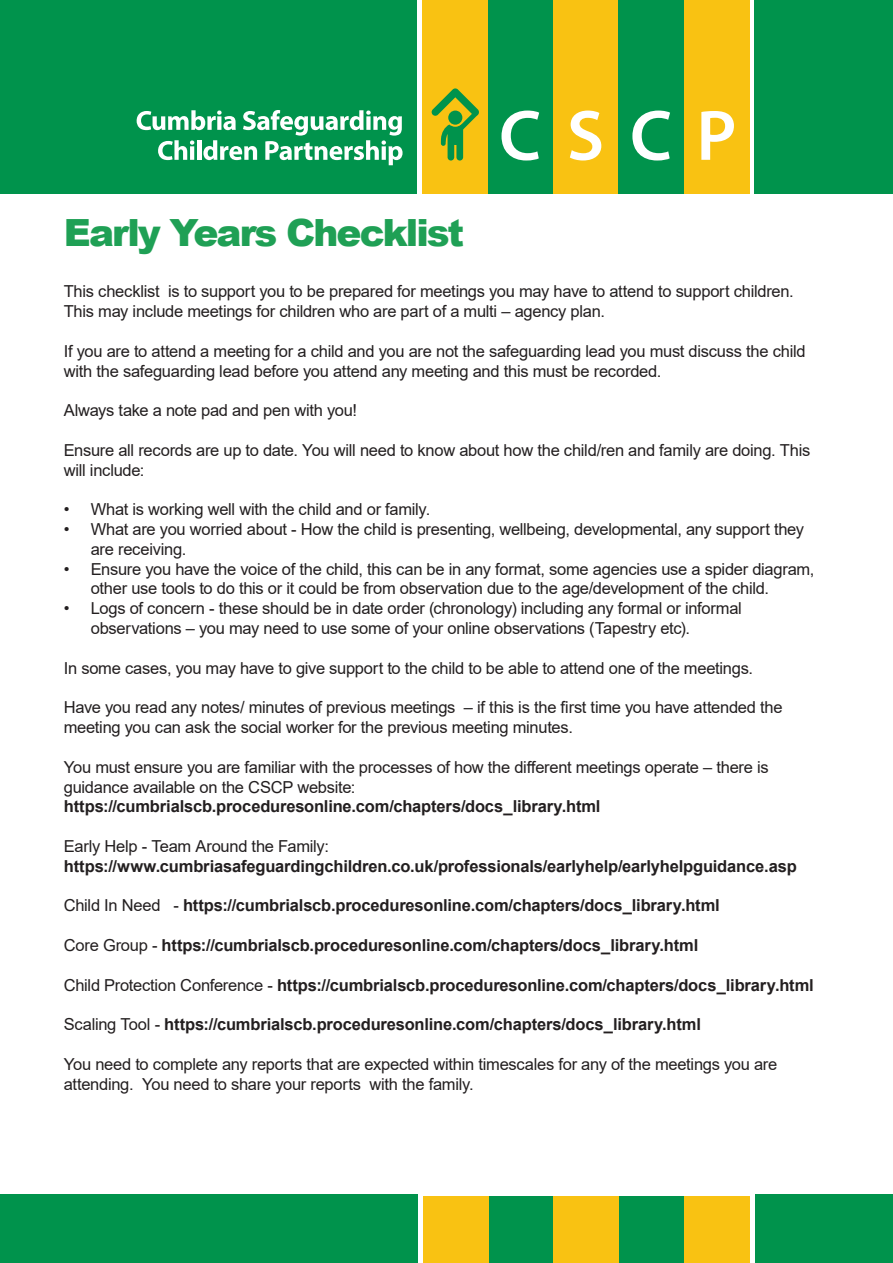
<style>
.page{position:relative;width:893px;height:1263px;background:#00934c}
.page>*{position:absolute;margin:0;border:0;box-sizing:border-box;transform-origin:0 0}
.t1{font:900 37.5px "Arial";letter-spacing:-.05em;color:#1fa055}
.t2{font:16.5px/19.8px "Arial";letter-spacing:-.015em;color:#231f20}
.t3{font:700 16.5px "Arial";letter-spacing:-.01em;color:#231f20}
.s1{font-weight:400}
</style>
<div class="page">
<svg style="left:417px;top:0;width:337px;height:194px;fill:#fff"></svg>
<div style="left:488px;top:1px;width:65px;height:193px;background:#00934c"></div>
<div style="left:553px;top:1px;width:65px;height:193px;background:#f9c212"></div>
<div style="left:618px;top:1px;width:66px;height:193px;background:#00934c"></div>
<div style="left:684px;top:1px;width:65px;height:193px;background:#f9c212"></div>
<div style="left:423px;top:1px;width:65px;height:193px;background:#f9c212"></div>
<svg style="left:501px;top:111px;width:38px;height:50px"></svg>
<svg style="left:570px;top:111px;width:31px;height:50px"></svg>
<svg style="left:632px;top:111px;width:38px;height:50px"></svg>
<svg style="left:701px;top:111px;width:33px;height:49px"></svg>
<svg style="left:431px;top:88px;width:48px;height:73px"></svg>
<svg style="left:137px;top:110px;width:266px;height:55px"></svg>
<div style="left:0;top:194px;width:893px;height:1000px;background:#fff"></div>
<div style="left:418px;top:1191px;width:337px;height:72px;background:#fff"></div>
<div style="left:488px;top:1196px;width:66px;height:67px;background:#00934c"></div>
<div style="left:554px;top:1196px;width:65px;height:67px;background:#f9c212"></div>
<div style="left:619px;top:1196px;width:65px;height:67px;background:#00934c"></div>
<div style="left:684px;top:1196px;width:66px;height:67px;background:#f9c212"></div>
<div style="left:423px;top:1196px;width:65px;height:67px;background:#f9c212"></div>
<p class="t1" style="left:64px;top:205px;width:402px">Early Years Checklist</p>
<p class="t2" style="left:64px;top:282px;width:732px">This checklist is to support you to be prepared for meetings you may have to attend to support children.<br>This may include meetings for children who are part of a multi – agency plan.</p>
<p class="t2" style="left:64px;top:341px;width:743px">If you are to attend a meeting for a child and you are not the safeguarding lead you must discuss the child with the safeguarding lead before you attend any meeting and this must be recorded.</p>
<p class="t2" style="left:64px;top:400px;width:295px">Always take a note pad and pen with you!</p>
<p class="t2" style="left:64px;top:440px;width:748px">Ensure all records are up to date. You will need to know about how the child/ren and family are doing. This will include:</p>
<p class="t2" style="left:64px;top:499px;width:368px">• What is working well with the child and or family.</p>
<p class="t2" style="left:91px;top:519px;width:715px;text-indent:-27px">• What are you worried about - How the child is presenting, wellbeing, developmental, any support they are receiving.</p>
<p class="t2" style="left:91px;top:559px;width:725px;text-indent:-27px">• Ensure you have the voice of the child, this can be in any format, some agencies use a spider diagram, other use tools to do this or it could be from observation due to the age/development of the child.</p>
<p class="t2" style="left:91px;top:598px;width:653px;text-indent:-27px">• Logs of concern - these should be in date order (chronology) including any formal or informal observations – you may need to use some of your online observations (Tapestry etc).</p>
<p class="t2" style="left:64px;top:658px;width:691px">In some cases, you may have to give support to the child to be able to attend one of the meetings.</p>
<p class="t2" style="left:64px;top:697px;width:720px">Have you read any notes/ minutes of previous meetings – if this is the first time you have attended the meeting you can ask the social worker for the previous meeting minutes.</p>
<p class="t2" style="left:64px;top:757px;width:706px">You must ensure you are familiar with the processes of how the different meetings operate – there is guidance available on the CSCP website:</p>
<p class="t3" style="left:64px;top:795px;width:538px">https://cumbrialscb.proceduresonline.com/chapters/docs_library.html</p>
<p class="t2" style="left:64px;top:836px;width:267px">Early Help - Team Around the Family:</p>
<p class="t3" style="left:64px;top:854px;width:734px">https://www.cumbriasafeguardingchildren.co.uk/professionals/earlyhelp/earlyhelpguidance.asp</p>
<p class="t3" style="left:64px;top:894px;width:657px"><span class="s1">Child In Need -</span> https://cumbrialscb.proceduresonline.com/chapters/docs_library.html</p>
<p class="t3" style="left:64px;top:933px;width:636px"><span class="s1">Core Group -</span> https://cumbrialscb.proceduresonline.com/chapters/docs_library.html</p>
<p class="t3" style="left:64px;top:973px;width:751px"><span class="s1">Child Protection Conference -</span> https://cumbrialscb.proceduresonline.com/chapters/docs_library.html</p>
<p class="t3" style="left:64px;top:1013px;width:639px"><span class="s1">Scaling Tool -</span> https://cumbrialscb.proceduresonline.com/chapters/docs_library.html</p>
<p class="t2" style="left:64px;top:1054px;width:715px">You need to complete any reports that are expected within timescales for any of the meetings you are attending. You need to share your reports with the family.</p>
</div>
